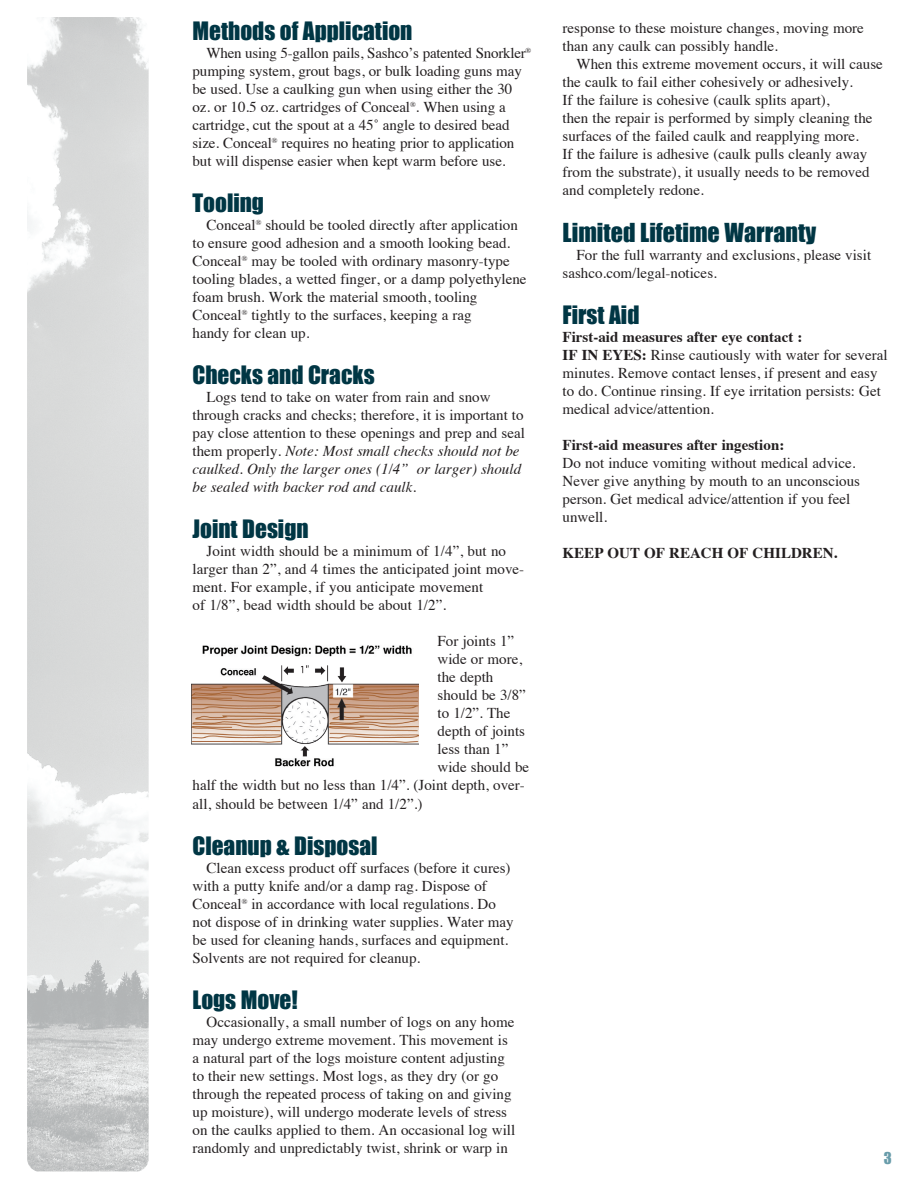
<style>
.page{position:relative;width:919px;height:1189px;background:#fff}
.page>*{position:absolute;margin:0;border:0;box-sizing:border-box;transform-origin:0 0}
.t1{font:24px "Impact";color:#003644}
.Sub_Head_1{font:23.25px "Impact";color:#003644}
.Sub_Head_1-2{font:15px/18px "Times";color:#231f20}
.t2{font:700 15px "Times";color:#231f20}
.t3{font:15px "Impact";color:#689caa}
.s1{font-style:italic}
.s2{font-weight:700}
</style>
<div class="page">
<img style="left:27px;top:17px;width:121px;height:1154px">
<img style="left:191px;top:645px;width:227px;height:122px">
<p class="Sub_Head_1" style="left:192px;top:13px;width:221px">Methods of Application</p>
<p class="Sub_Head_1-2" style="left:192px;top:43px;width:340px;text-indent:14px">When using 5-gallon pails, Sashco’s patented Snorkler<sup>® </sup>pumping system, grout bags, or bulk loading guns may be used. Use a caulking gun when using either the 30 oz. or 10.5 oz. cartridges of Conceal<sup>®</sup>. When using a cartridge, cut the spout at a 45˚ angle to desired bead size. Conceal<sup>®</sup> requires no heating prior to application but will dispense easier when kept warm before use.</p>
<p class="Sub_Head_1" style="left:192px;top:185px;width:73px">Tooling</p>
<p class="Sub_Head_1-2" style="left:192px;top:214px;width:335px;text-indent:14px">Conceal<sup>®</sup> should be tooled directly after application to ensure good adhesion and a smooth looking bead.<br>Conceal<sup>®</sup> may be tooled with ordinary masonry-type tooling blades, a wetted finger, or a damp polyethylene foam brush. Work the material smooth, tooling Conceal<sup>®</sup> tightly to the surfaces, keeping a rag<br>handy for clean up.</p>
<p class="Sub_Head_1" style="left:192px;top:357px;width:183px">Checks and Cracks</p>
<p class="Sub_Head_1-2" style="left:192px;top:386px;width:334px;text-indent:14px">Logs tend to take on water from rain and snow through cracks and checks; therefore, it is important to pay close attention to these openings and prep and seal them properly. <span class="s1">Note: Most small checks should not be caulked. Only the larger ones (1/4” or larger) should be sealed with backer rod and caulk.</span></p>
<p class="Sub_Head_1" style="left:192px;top:510px;width:117px">Joint Design</p>
<p class="Sub_Head_1-2" style="left:192px;top:540px;width:333px;text-indent:14px">Joint width should be a minimum of 1/4”, but no larger than 2”, and 4 times the anticipated joint move&shy;ment. For example, if you anticipate movement<br>of 1/8”, bead width should be about 1/2”.</p>
<p class="Sub_Head_1-2" style="left:437px;top:630px;width:78px">For joints 1”</p>
<p class="Sub_Head_1-2" style="left:437px;top:648px;width:86px">wide or more,</p>
<p class="Sub_Head_1-2" style="left:437px;top:666px;width:57px">the depth</p>
<p class="Sub_Head_1-2" style="left:437px;top:684px;width:90px">should be 3/8”</p>
<p class="Sub_Head_1-2" style="left:437px;top:702px;width:74px">to 1/2”. The</p>
<p class="Sub_Head_1-2" style="left:437px;top:720px;width:89px">depth of joints</p>
<p class="Sub_Head_1-2" style="left:437px;top:738px;width:72px">less than 1”</p>
<p class="Sub_Head_1-2" style="left:437px;top:756px;width:93px">wide should be</p>
<p class="Sub_Head_1-2" style="left:192px;top:774px;width:334px">half the width but no less than 1/4”. (Joint depth, over-</p>
<p class="Sub_Head_1-2" style="left:192px;top:793px;width:231px">all, should be between 1/4” and 1/2”.)</p>
<p class="Sub_Head_1" style="left:192px;top:827px;width:186px">Cleanup &amp; Disposal</p>
<p class="Sub_Head_1-2" style="left:192px;top:857px;width:322px;text-indent:14px">Clean excess product off surfaces (before it cures) with a putty knife and/or a damp rag. Dispose of Conceal<sup>®</sup> in accordance with local regulations. Do not dispose of in drinking water supplies. Water may be used for cleaning hands, surfaces and equipment.<br>Solvents are not required for cleanup.</p>
<p class="Sub_Head_1" style="left:192px;top:981px;width:107px">Logs Move!</p>
<p class="Sub_Head_1-2" style="left:192px;top:1011px;width:324px;text-indent:14px">Occasionally, a small number of logs on any home may undergo extreme movement. This movement is a natural part of the logs moisture content adjusting to their new settings. Most logs, as they dry (or go through the repeated process of taking on and giving up moisture), will undergo moderate levels of stress on the caulks applied to them. An occasional log will randomly and unpredictably twist, shrink or warp in</p>
<p class="Sub_Head_1-2" style="left:562px;top:17px;width:302px">response to these moisture changes, moving more than any caulk can possibly handle.</p>
<p class="Sub_Head_1-2" style="left:562px;top:53px;width:321px;text-indent:14px">When this extreme movement occurs, it will cause the caulk to fail either cohesively or adhesively.<br>If the failure is cohesive (caulk splits apart),<br>then the repair is performed by simply cleaning the surfaces of the failed caulk and reapplying more.<br>If the failure is adhesive (caulk pulls cleanly away from the substrate), it usually needs to be removed and completely redone.</p>
<p class="t1" style="left:562px;top:214px;width:255px">Limited Lifetime Warranty</p>
<p class="Sub_Head_1-2" style="left:562px;top:244px;width:310px;text-indent:14px">For the full warranty and exclusions, please visit sashco.com/legal-notices.</p>
<p class="Sub_Head_1" style="left:562px;top:296px;width:78px">First Aid</p>
<p class="t2" style="left:562px;top:322px;width:241px">First-aid measures after eye contact :</p>
<p class="Sub_Head_1-2" style="left:562px;top:344px;width:326px"><span class="s2">IF IN EYES:</span> Rinse cautiously with water for several minutes. Remove contact lenses, if present and easy to do. Continue rinsing. If eye irritation persists: Get medical advice/attention.</p>
<p class="t2" style="left:562px;top:430px;width:223px">First-aid measures after ingestion:</p>
<p class="Sub_Head_1-2" style="left:562px;top:452px;width:299px">Do not induce vomiting without medical advice.<br>Never give anything by mouth to an unconscious person. Get medical advice/attention if you feel unwell.</p>
<p class="t2" style="left:562px;top:538px;width:276px">KEEP OUT OF REACH OF CHILDREN.</p>
<p class="t3" style="left:883px;top:1146px;width:9px">3</p>
</div>
